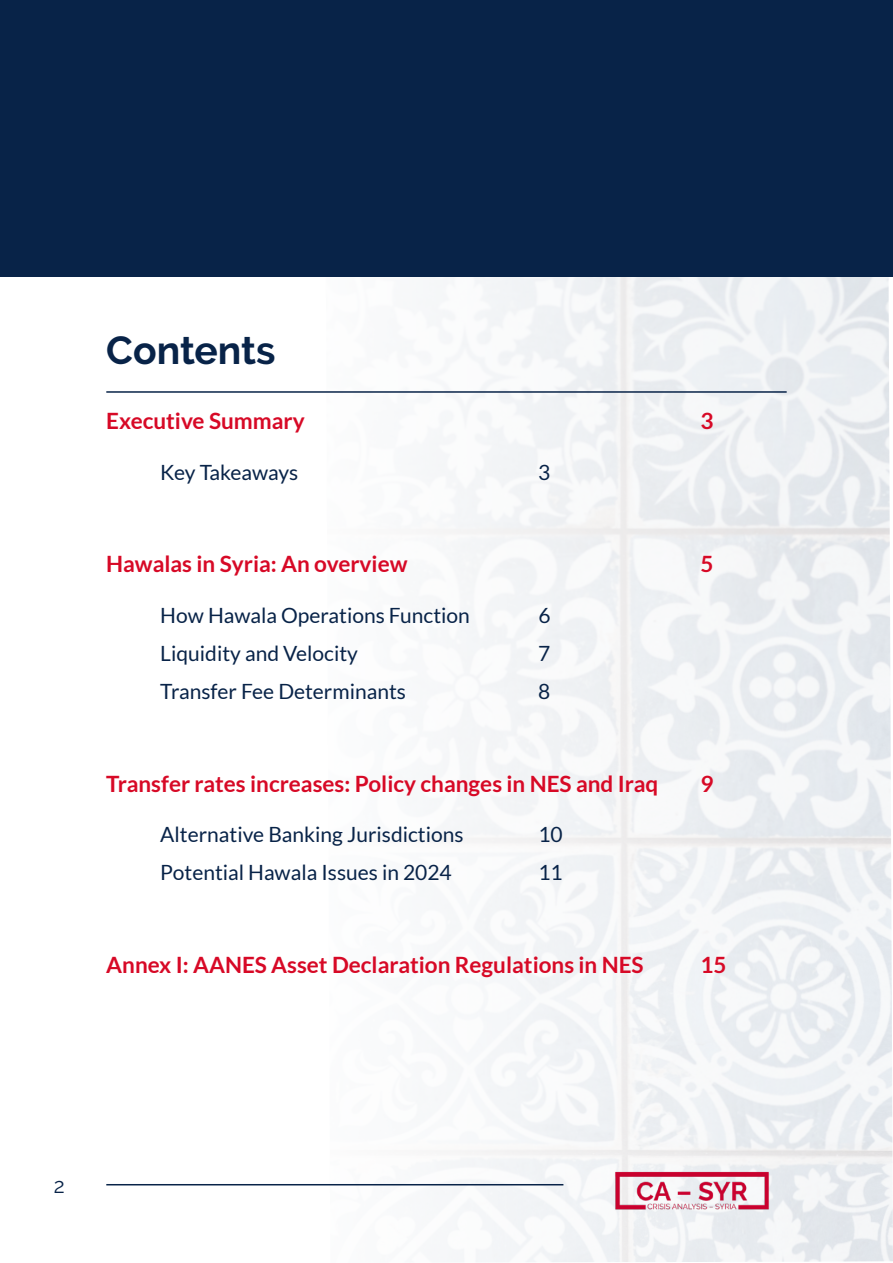
<style>
.page{position:relative;width:893px;height:1263px;background:#fff}
.page>*{position:absolute;margin:0;border:0;box-sizing:border-box;transform-origin:0 0}
.t1{font:700 39px "Raleway";color:#082348}
.t2{font:700 22.5px "Lato";color:#d70926}
.t3{font:21px "Lato";color:#082348}
.t4{font:21px "Raleway";color:#082348}
</style>
<div class="page">
<div style="left:324px;top:277px;width:567px;height:985px;background:linear-gradient(to right,#fcfcfd,#eaedf0)"></div>
<img style="left:598px;top:1148px;width:188px;height:70px">
<hr style="left:106px;top:1184px;width:457px;height:1px;background:#082348">
<div style="left:0;top:0;width:893px;height:276px;background:#082348"></div>
<hr style="left:106px;top:391px;width:681px;height:2px;background:#082348">
<h1 class="t1" style="left:106px;top:328px;width:171px">Contents</h1>
<p class="t2" style="left:106px;top:408px;width:200px">Executive Summary</p>
<p class="t2" style="left:700px;top:408px;width:15px">3</p>
<p class="t3" style="left:160px;top:461px;width:139px">Key Takeaways</p>
<p class="t3" style="left:538px;top:461px;width:14px">3</p>
<p class="t2" style="left:106px;top:551px;width:303px">Hawalas in Syria: An overview</p>
<p class="t2" style="left:700px;top:551px;width:15px">5</p>
<p class="t3" style="left:160px;top:604px;width:311px">How Hawala Operations Function</p>
<p class="t3" style="left:538px;top:604px;width:14px">6</p>
<p class="t3" style="left:160px;top:642px;width:199px">Liquidity and Velocity</p>
<p class="t3" style="left:538px;top:642px;width:14px">7</p>
<p class="t3" style="left:160px;top:680px;width:247px">Transfer Fee Determinants</p>
<p class="t3" style="left:538px;top:680px;width:14px">8</p>
<p class="t2" style="left:106px;top:770px;width:553px">Transfer rates increases: Policy changes in NES and Iraq</p>
<p class="t2" style="left:700px;top:770px;width:15px">9</p>
<p class="t3" style="left:160px;top:823px;width:305px">Alternative Banking Jurisdictions</p>
<p class="t3" style="left:538px;top:823px;width:26px">10</p>
<p class="t3" style="left:160px;top:861px;width:293px">Potential Hawala Issues in 2024</p>
<p class="t3" style="left:538px;top:861px;width:26px">11</p>
<p class="t2" style="left:106px;top:951px;width:539px">Annex I: AANES Asset Declaration Regulations in NES</p>
<p class="t2" style="left:700px;top:951px;width:28px">15</p>
<p class="t4" style="left:54px;top:1174px;width:12px">2</p>
</div>
